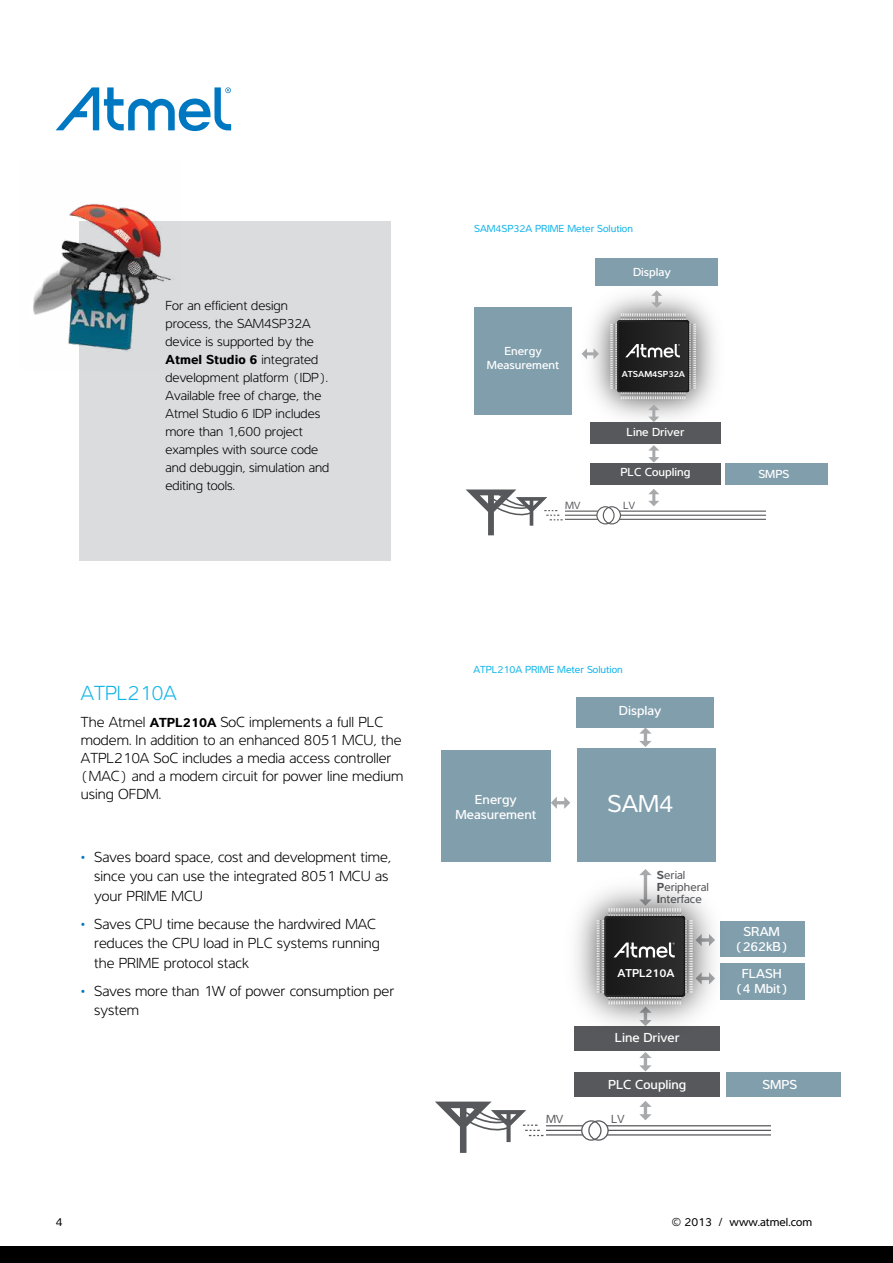
<style>
.page{position:relative;width:893px;height:1263px;background:#fff}
.page>*{position:absolute;margin:0;border:0;box-sizing:border-box;transform-origin:0 0}
.t1{font:25.2px "Interval";color:#fff}
.t2{font:300 21px "Interval";color:#12b5ea}
.t3{font:300 15px/19.5px "Interval";color:#000}
.t4{font:300 13.5px/18px "Interval";color:#000}
.t5{font:500 13.5px/15.1px "Interval";color:#fff;text-align:center}
.t6{font:500 12px/13.5px "Interval";color:#fff;text-align:center}
.t7{font:12px/12px "Interval";color:#57585b}
.t8{font:12px "Interval";color:#000}
.t9{font:600 11.7px "Interval";color:#fff}
.t10{font:10.8px "Interval";color:#57585b}
.t11{font:10.5px "Interval";color:#12b5ea}
.t12{font:600 9px "Interval";color:#fff}
.s1{font-weight:700}
.s2{font-weight:700;font-size:13.5px}
.s3{color:#0078c1}
</style>
<div class="page">
<svg style="left:56px;top:87px;width:175px;height:44px"></svg>
<div style="left:0;top:1247px;width:893px;height:16px;background:#000"></div>
<div style="left:79px;top:221px;width:311px;height:339px;background:#dbdcde"></div>
<img style="left:33px;top:203px;width:142px;height:148px">
<div style="left:441px;top:750px;width:109px;height:112px;background:#809eac"></div>
<div style="left:576px;top:697px;width:138px;height:30px;background:#809eac"></div>
<div style="left:577px;top:749px;width:139px;height:113px;background:#809eac"></div>
<div style="left:574px;top:1026px;width:146px;height:24px;background:#57585b"></div>
<div style="left:574px;top:1072px;width:146px;height:24px;background:#57585b"></div>
<div style="left:726px;top:1072px;width:114px;height:24px;background:#809eac"></div>
<div style="left:720px;top:921px;width:84px;height:35px;background:#809eac"></div>
<div style="left:720px;top:963px;width:84px;height:37px;background:#809eac"></div>
<hr style="left:546px;top:1125px;width:37px;height:1px;background:#57585b">
<hr style="left:546px;top:1130px;width:36px;height:1px;background:#57585b">
<hr style="left:546px;top:1134px;width:37px;height:1px;background:#57585b">
<hr style="left:607px;top:1125px;width:164px;height:1px;background:#57585b">
<hr style="left:608px;top:1130px;width:163px;height:1px;background:#57585b">
<hr style="left:607px;top:1134px;width:164px;height:1px;background:#57585b">
<div style="left:581px;top:1120px;width:20px;height:21px;border:1px solid #57585b;border-radius:50%"></div>
<div style="left:588px;top:1120px;width:21px;height:21px;border:1px solid #57585b;border-radius:50%"></div>
<svg style="left:435px;top:1101px;width:108px;height:52px"></svg>
<svg style="left:639px;top:1052px;width:13px;height:19px"></svg>
<svg style="left:639px;top:727px;width:13px;height:20px"></svg>
<svg style="left:551px;top:797px;width:19px;height:12px"></svg>
<svg style="left:639px;top:1101px;width:13px;height:19px"></svg>
<img style="left:575px;top:869px;width:160px;height:147px">
<svg style="left:597px;top:899px;width:118px;height:127px;background:#888989"></svg>
<div style="left:590px;top:422px;width:131px;height:22px;background:#57585b"></div>
<div style="left:590px;top:463px;width:131px;height:22px;background:#57585b"></div>
<div style="left:726px;top:463px;width:102px;height:22px;background:#809eac"></div>
<hr style="left:565px;top:511px;width:33px;height:1px;background:#57585b">
<hr style="left:565px;top:515px;width:32px;height:1px;background:#57585b">
<hr style="left:565px;top:519px;width:33px;height:1px;background:#57585b">
<hr style="left:619px;top:511px;width:147px;height:1px;background:#57585b">
<hr style="left:620px;top:515px;width:146px;height:1px;background:#57585b">
<hr style="left:619px;top:519px;width:147px;height:1px;background:#57585b">
<div style="left:596px;top:506px;width:19px;height:18px;border:1px solid #57585b;border-radius:50%"></div>
<div style="left:603px;top:506px;width:18px;height:18px;border:1px solid #57585b;border-radius:50%"></div>
<svg style="left:466px;top:489px;width:97px;height:46px"></svg>
<svg style="left:648px;top:405px;width:11px;height:17px"></svg>
<svg style="left:648px;top:445px;width:11px;height:18px"></svg>
<svg style="left:648px;top:489px;width:11px;height:17px"></svg>
<div style="left:474px;top:307px;width:98px;height:107px;background:#809eac"></div>
<div style="left:595px;top:259px;width:123px;height:27px;background:#809eac"></div>
<svg style="left:610px;top:290px;width:86px;height:109px;background:#747474"></svg>
<svg style="left:581px;top:348px;width:18px;height:11px"></svg>
<p class="t11" style="left:474px;top:224px;width:160px">SAM4SP32A PRIME Meter Solution</p>
<p class="t4" style="left:166px;top:296px;width:165px">For an efficient design process, the SAM4SP32A device is supported by the<br><span class="s1">Atmel Studio 6</span> integrated development platform (IDP).<br>Available free of charge, the<br>Atmel Studio 6 IDP includes more than 1,600 project examples with source code and debuggin, simulation and editing tools.</p>
<p class="t6" style="left:487px;top:345px;width:74px">Energy<br>Measurement</p>
<p class="t10" style="left:565px;top:499px;width:17px">MV</p>
<p class="t6" style="left:633px;top:266px;width:39px">Display</p>
<p class="t12" style="left:622px;top:369px;width:65px">ATSAM4SP32A</p>
<p class="t6" style="left:626px;top:427px;width:59px">Line Driver</p>
<p class="t6" style="left:620px;top:467px;width:71px">PLC Coupling</p>
<p class="t6" style="left:758px;top:468px;width:32px">SMPS</p>
<p class="t10" style="left:623px;top:499px;width:13px">LV</p>
<h2 class="t2" style="left:81px;top:681px;width:97px">ATPL210A</h2>
<p class="t3" style="left:81px;top:713px;width:324px;line-height:18px">The Atmel <span class="s2">ATPL210A</span> SoC implements a full PLC modem. In addition to an enhanced 8051 MCU, the ATPL210A SoC includes a media access controller (MAC) and a modem circuit for power line medium using OFDM.</p>
<p class="t3" style="left:94px;top:847px;width:298px;text-indent:-14px"><span class="s3">•</span> Saves board space, cost and development time, since you can use the integrated 8051 MCU as your PRIME MCU</p>
<p class="t3" style="left:94px;top:914px;width:287px;text-indent:-14px"><span class="s3">•</span> Saves CPU time because the hardwired MAC reduces the CPU load in PLC systems running the PRIME protocol stack</p>
<p class="t3" style="left:94px;top:981px;width:301px;text-indent:-14px"><span class="s3">•</span> Saves more than 1W of power consumption per system</p>
<p class="t11" style="left:473px;top:665px;width:151px">ATPL210A PRIME Meter Solution</p>
<p class="t5" style="left:455px;top:793px;width:82px">Energy<br>Measurement</p>
<p class="t7" style="left:546px;top:1114px;width:18px">MV</p>
<p class="t5" style="left:619px;top:705px;width:44px">Display</p>
<h1 class="t1" style="left:608px;top:794px;width:67px">SAM4</h1>
<p class="t7" style="left:657px;top:870px;width:54px"><span class="s1">S</span>erial<br><span class="s1">P</span>eripheral<br><span class="s1">I</span>nterface</p>
<p class="t9" style="left:617px;top:966px;width:59px">ATPL210A</p>
<p class="t5" style="left:735px;top:925px;width:55px">SRAM (262kB)</p>
<p class="t5" style="left:735px;top:967px;width:54px">FLASH (4 Mbit)</p>
<p class="t5" style="left:615px;top:1031px;width:66px">Line Driver</p>
<p class="t5" style="left:608px;top:1078px;width:80px">PLC Coupling</p>
<p class="t5" style="left:762px;top:1078px;width:36px">SMPS</p>
<p class="t7" style="left:611px;top:1114px;width:15px">LV</p>
<p class="t8" style="left:56px;top:1217px;width:8px">4</p>
<p class="t8" style="left:672px;top:1215px;width:142px">© 2013 / www.atmel.com</p>
</div>
